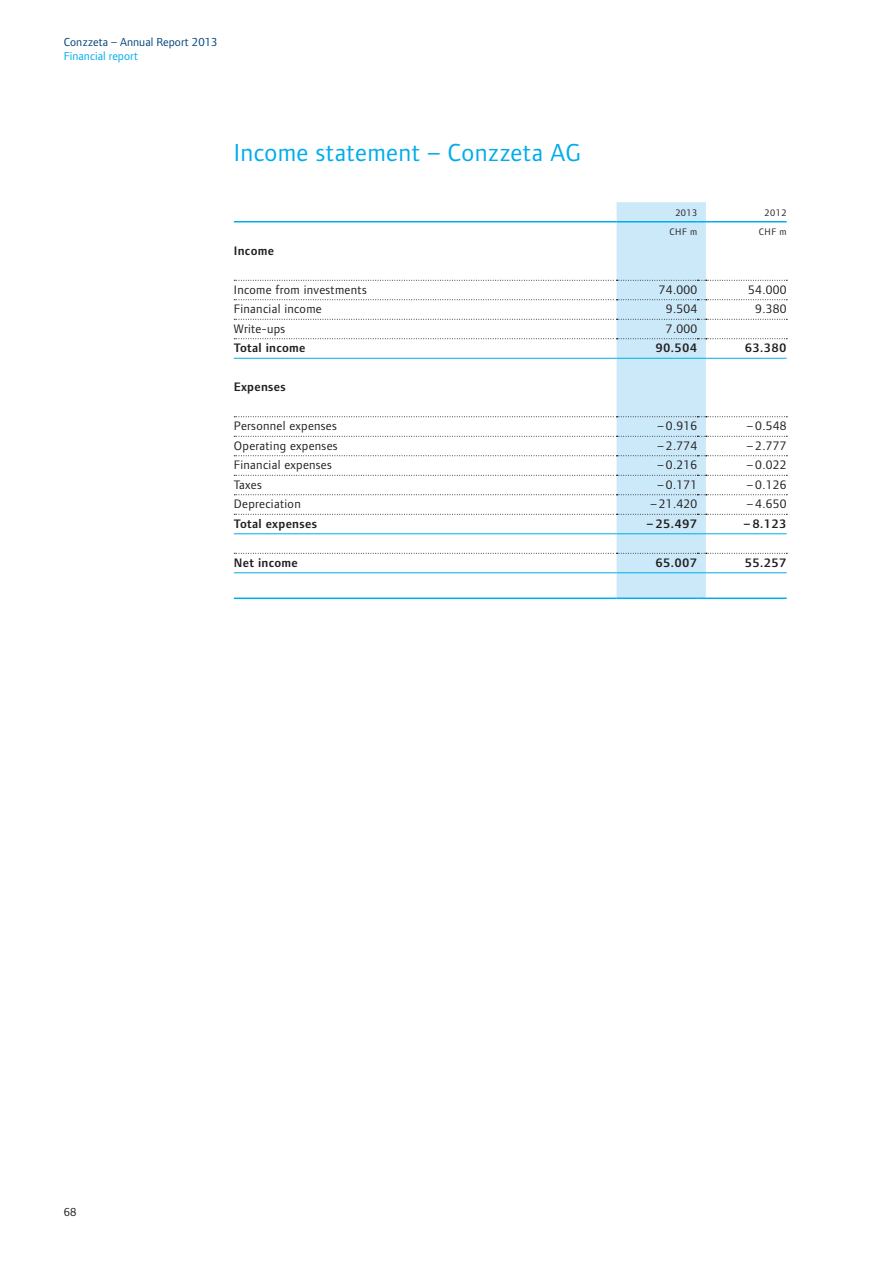
<style>
.page{position:relative;width:893px;height:1263px;background:#fff}
.page>*{position:absolute;margin:0;border:0;box-sizing:border-box;transform-origin:0 0}
.t1{font:25.5px "Foundry Form Sans";letter-spacing:.015em;color:#00acea}
.t2{font:12.75px "Foundry Form Sans";letter-spacing:.025em;color:#231f20}
.t3{font:600 12.75px "Foundry Form Sans";letter-spacing:.025em;color:#231f20}
.t4{font:12px "Foundry Form Sans";letter-spacing:.005em;color:#00447b}
.t5{font:12px "Foundry Form Sans";letter-spacing:.005em;color:#00acea}
.t6{font:12px "Foundry Form Sans";color:#231f20}
.t7{font:9.75px "Foundry Form Sans";letter-spacing:.05em;color:#231f20}
</style>
<div class="page">
<svg style="left:234px;top:202px;width:553px;height:397px"></svg>
<hr style="left:706px;top:572px;width:81px;height:1px;background:#00acea">
<p class="t4" style="left:64px;top:34px;width:155px">Conzzeta – Annual Report 2013</p>
<p class="t5" style="left:64px;top:49px;width:76px">Financial report</p>
<p class="t1" style="left:234px;top:137px;width:349px">Income statement – Conzzeta AG</p>
<p class="t7" style="left:675px;top:207px;width:24px">2013</p>
<p class="t7" style="left:765px;top:207px;width:24px">2012</p>
<p class="t7" style="left:670px;top:226px;width:29px">CHF m</p>
<p class="t7" style="left:759px;top:226px;width:29px">CHF m</p>
<p class="t3" style="left:234px;top:243px;width:42px">Income</p>
<p class="t2" style="left:234px;top:282px;width:134px">Income from investments</p>
<p class="t2" style="left:659px;top:282px;width:40px">74.000</p>
<p class="t2" style="left:748px;top:282px;width:40px">54.000</p>
<p class="t2" style="left:234px;top:301px;width:89px">Financial income</p>
<p class="t2" style="left:666px;top:301px;width:33px">9.504</p>
<p class="t2" style="left:755px;top:301px;width:33px">9.380</p>
<p class="t2" style="left:234px;top:321px;width:53px">Write-ups</p>
<p class="t2" style="left:666px;top:321px;width:33px">7.000</p>
<p class="t3" style="left:234px;top:340px;width:73px">Total income</p>
<p class="t3" style="left:655px;top:340px;width:44px">90.504</p>
<p class="t3" style="left:745px;top:340px;width:44px">63.380</p>
<p class="t3" style="left:234px;top:379px;width:53px">Expenses</p>
<p class="t2" style="left:234px;top:418px;width:104px">Personnel expenses</p>
<p class="t2" style="left:657px;top:418px;width:41px">– 0.916</p>
<p class="t2" style="left:747px;top:418px;width:41px">– 0.548</p>
<p class="t2" style="left:234px;top:438px;width:105px">Operating expenses</p>
<p class="t2" style="left:657px;top:438px;width:41px">– 2.774</p>
<p class="t2" style="left:747px;top:438px;width:41px">– 2.777</p>
<p class="t2" style="left:234px;top:457px;width:100px">Financial expenses</p>
<p class="t2" style="left:657px;top:457px;width:41px">– 0.216</p>
<p class="t2" style="left:747px;top:457px;width:41px">– 0.022</p>
<p class="t2" style="left:234px;top:477px;width:29px">Taxes</p>
<p class="t2" style="left:657px;top:477px;width:41px">– 0.171</p>
<p class="t2" style="left:747px;top:477px;width:41px">– 0.126</p>
<p class="t2" style="left:234px;top:496px;width:68px">Depreciation</p>
<p class="t2" style="left:650px;top:496px;width:49px">– 21.420</p>
<p class="t2" style="left:747px;top:496px;width:41px">– 4.650</p>
<p class="t3" style="left:234px;top:516px;width:85px">Total expenses</p>
<p class="t3" style="left:647px;top:516px;width:52px">– 25.497</p>
<p class="t3" style="left:744px;top:516px;width:44px">– 8.123</p>
<p class="t3" style="left:234px;top:555px;width:66px">Net income</p>
<p class="t3" style="left:655px;top:555px;width:44px">65.007</p>
<p class="t3" style="left:745px;top:555px;width:44px">55.257</p>
<p class="t6" style="left:64px;top:1205px;width:14px">68</p>
</div>
